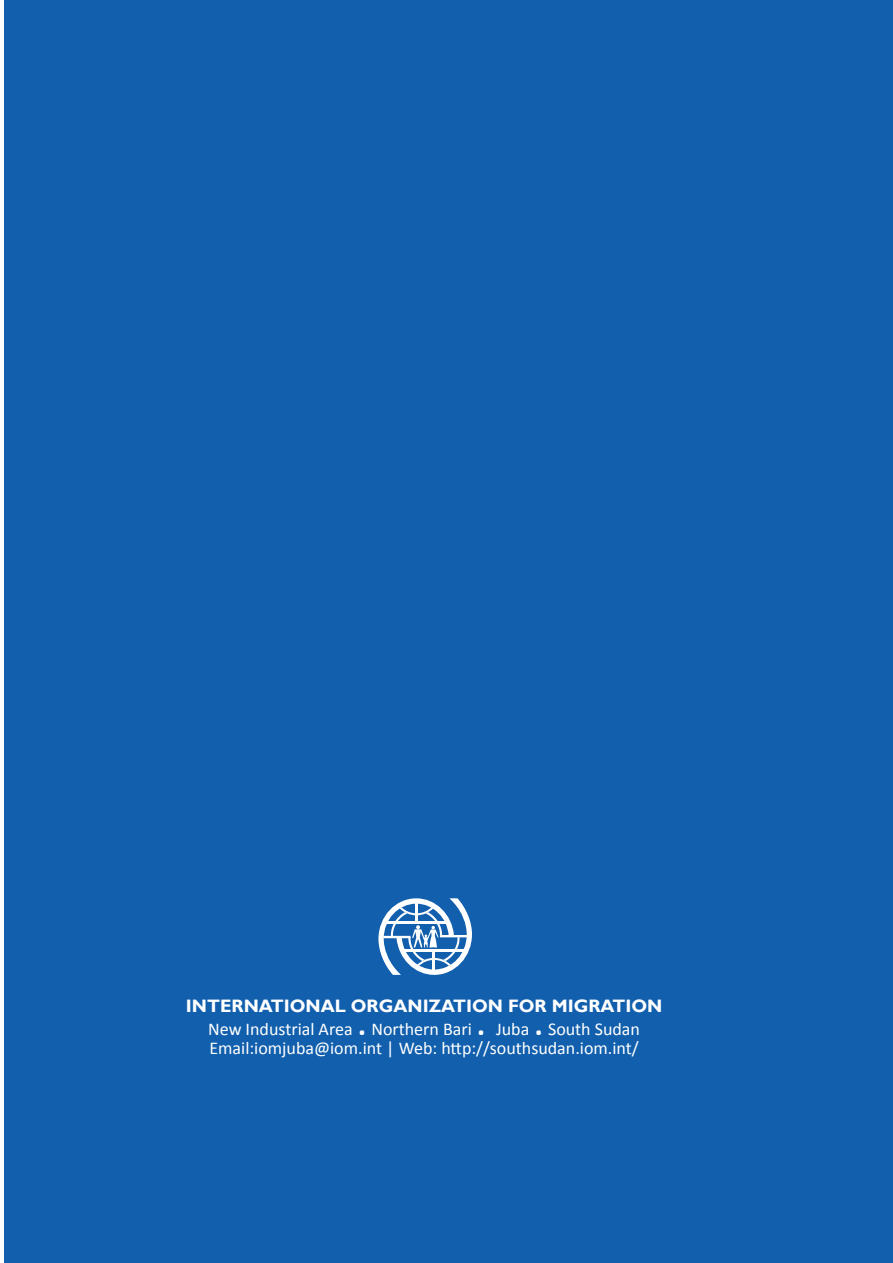
<style>
.page{position:relative;width:893px;height:1263px;background:#fff}
.page>*{position:absolute;margin:0;border:0;box-sizing:border-box;transform-origin:0 0}
.t1{font:42px "Calibri";color:#fff}
.t2{font:18px/18.6px "Calibri";color:#fff;text-align:right}
.t3{font:700 18px "Gill Sans";color:#fff}
</style>
<div class="page">
<div style="left:4px;top:0;width:889px;height:1263px;background:#115fad"></div>
<svg style="left:378px;top:898px;width:94px;height:77px"></svg>
<p class="t3" style="left:186px;top:995px;width:478px">INTERNATIONAL ORGANIZATION FOR MIGRATION</p>
<p class="t2" style="left:208px;top:1020px;width:146px">New Industrial Area</p>
<h1 class="t1" style="left:357px;top:994px;width:12px">.</h1>
<p class="t2" style="left:371px;top:1020px;width:102px">Northern Bari</p>
<h1 class="t1" style="left:476px;top:994px;width:12px">.</h1>
<p class="t2" style="left:496px;top:1020px;width:35px">Juba</p>
<h1 class="t1" style="left:533px;top:994px;width:12px">.</h1>
<p class="t2" style="left:209px;top:1020px;width:432px">South Sudan<br>Email:iomjuba@iom.int | Web: http://southsudan.iom.int/</p>
</div>
